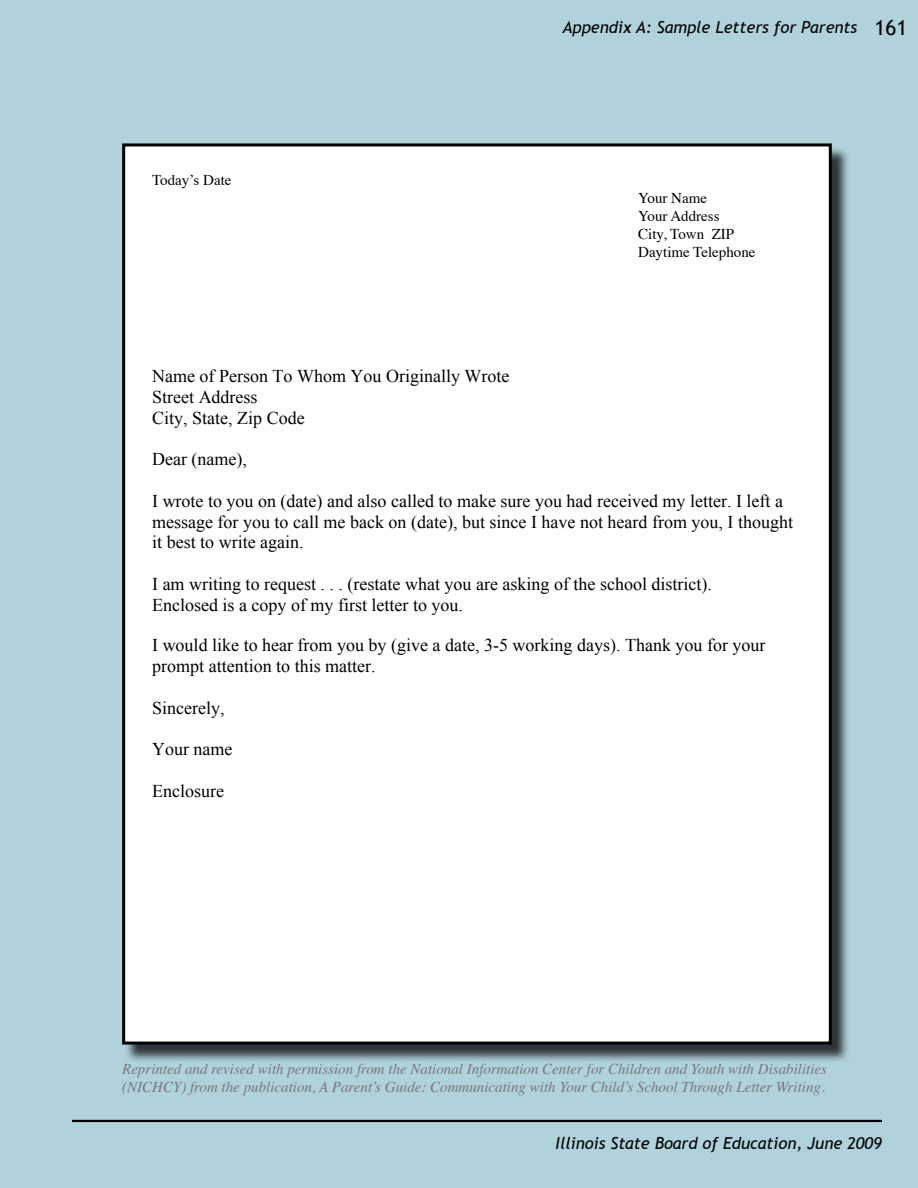
<style>
.page{position:relative;width:918px;height:1188px;background:#b0d2db}
.page>*{position:absolute;margin:0;border:0;box-sizing:border-box;transform-origin:0 0}
.t1{font:18px/21px "Times New Roman";color:#000}
.t2{font:italic 16.5px "Trebuchet MS";color:#000}
.t3{font:italic 15px/18px "Times";color:#77787b}
.t4{font:15px "Times";color:#000}
.s1{font-style:normal;font-size:21px}
</style>
<div class="page">
<div style="left:124px;top:146px;width:727px;height:917px;background:#000;opacity:.75"></div>
<div style="left:124px;top:145px;width:706px;height:898px;background:#fff"></div>
<div style="left:122px;top:143px;width:710px;height:902px;border:3px solid #000"></div>
<hr style="left:72px;top:1120px;width:810px;height:2px;background:#000">
<p class="t4" style="left:152px;top:166px;width:81px">Today’s Date</p>
<p class="t2" style="left:563px;top:17px;width:346px">Appendix A: Sample Letters for Parents <span class="s1">161</span></p>
<p class="t4" style="left:638px;top:184px;width:70px">Your Name</p>
<p class="t4" style="left:638px;top:202px;width:83px">Your Address</p>
<p class="t4" style="left:638px;top:220px;width:98px">City, Town ZIP</p>
<p class="t4" style="left:638px;top:238px;width:119px">Daytime Telephone</p>
<p class="t1" style="left:152px;top:368px;width:359px">Name of Person To Whom You Originally Wrote<br>Street Address<br>City, State, Zip Code</p>
<p class="t1" style="left:152px;top:450px;width:96px">Dear (name),</p>
<p class="t1" style="left:152px;top:493px;width:642px;line-height:20.2px">I wrote to you on (date) and also called to make sure you had received my letter. I left a message for you to call me back on (date), but since I have not heard from you, I thought it best to write again.</p>
<p class="t1" style="left:152px;top:575px;width:561px">I am writing to request . . . (restate what you are asking of the school district).<br>Enclosed is a copy of my first letter to you.</p>
<p class="t1" style="left:152px;top:636px;width:615px">I would like to hear from you by (give a date, 3-5 working days). Thank you for your prompt attention to this matter.</p>
<p class="t1" style="left:152px;top:699px;width:74px">Sincerely,</p>
<p class="t1" style="left:152px;top:740px;width:82px">Your name</p>
<p class="t1" style="left:152px;top:782px;width:73px">Enclosure</p>
<p class="t3" style="left:122px;top:1059px;width:706px">Reprinted and revised with permission from the National Information Center for Children and Youth with Disabilities (NICHCY) from the publication, A Parent’s Guide: Communicating with Your Child’s School Through Letter Writing.</p>
<p class="t2" style="left:556px;top:1133px;width:328px">Illinois State Board of Education, June 2009</p>
</div>
